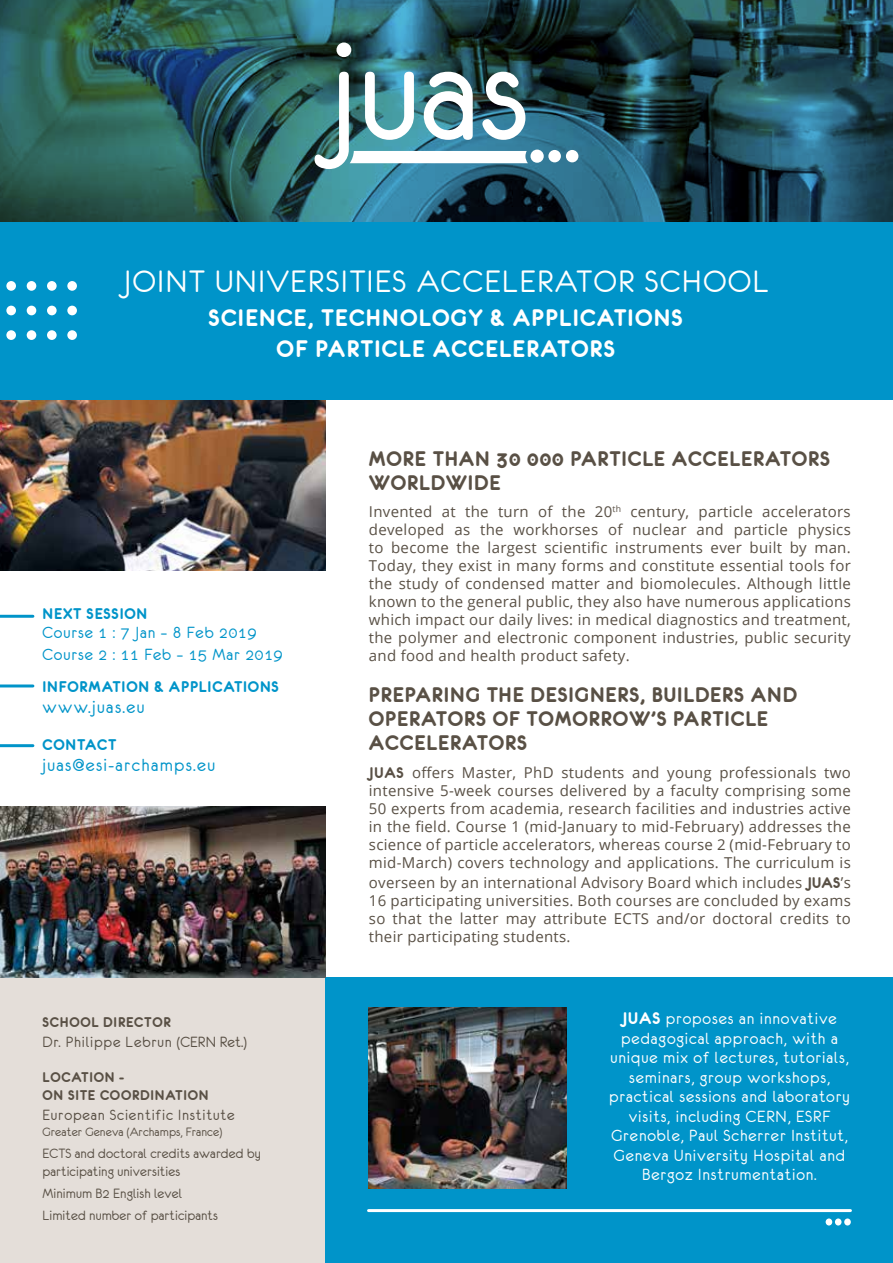
<style>
.page{position:relative;width:893px;height:1263px;background:#fff}
.page>*{position:absolute;margin:0;border:0;box-sizing:border-box;transform-origin:0 0}
.t1{font:34.5px "Eurofurenceregular";letter-spacing:.05em;color:#fff}
.t2{font:25.5px "Eurofurencebold";letter-spacing:.05em;color:#fff}
.t3{font:22.5px/24px "Eurofurencebold";letter-spacing:.04em;color:#595045}
.t4{font:19.5px "Eurofurenceregular";letter-spacing:.07em;color:#0094c9}
.t5{font:18px/19.5px "Eurofurenceregular";letter-spacing:.05em;color:#fff;text-align:center}
.t6{font:18px/21.6px "Eurofurenceregular";letter-spacing:.05em;color:#0094c9}
.t7{font:16.5px "Eurofurenceregular";letter-spacing:.05em;color:#595045}
.t8{font:16.5px "Eurofurencebold";letter-spacing:.05em;color:#0094c9}
.t9{font:15px/18px "Open Sans";letter-spacing:.02em;color:#595045;text-align:justify}
.t10{font:15px/18px "Eurofurenceregular";letter-spacing:.01em;color:#595045}
.t11{font:15px/18px "Eurofurencebold";letter-spacing:.05em;color:#595045}
.t12{font:13.5px "Eurofurenceregular";letter-spacing:.01em;color:#595045}
.s1{font-family:"Eurofurencebold";font-size:16.5px}
.s2{font-family:"Eurofurencebold"}
</style>
<div class="page">
<div style="left:0;top:977px;width:326px;height:286px;background:#e4ded9"></div>
<div style="left:326px;top:977px;width:567px;height:286px;background:#0094c9"></div>
<img style="left:0;top:399px;width:326px;height:171px">
<img style="left:0;top:806px;width:326px;height:171px">
<img style="left:369px;top:1007px;width:198px;height:181px">
<hr style="left:0;top:615px;width:33px;height:3px;background:#0094c9">
<hr style="left:0;top:744px;width:33px;height:3px;background:#0094c9">
<hr style="left:0;top:684px;width:33px;height:3px;background:#0094c9">
<svg style="left:0;top:0;width:893px;height:222px;background:#255359"></svg>
<div style="left:0;top:222px;width:893px;height:177px;background:#0094c9"></div>
<div style="left:6px;top:281px;width:10px;height:10px;background:#fff;border-radius:50%"></div>
<div style="left:27px;top:281px;width:9px;height:10px;background:#fff;border-radius:50%"></div>
<div style="left:47px;top:281px;width:10px;height:10px;background:#fff;border-radius:50%"></div>
<div style="left:67px;top:281px;width:10px;height:10px;background:#fff;border-radius:50%"></div>
<div style="left:6px;top:306px;width:10px;height:9px;background:#fff;border-radius:50%"></div>
<div style="left:27px;top:306px;width:9px;height:9px;background:#fff;border-radius:50%"></div>
<div style="left:47px;top:306px;width:10px;height:9px;background:#fff;border-radius:50%"></div>
<div style="left:67px;top:306px;width:10px;height:9px;background:#fff;border-radius:50%"></div>
<div style="left:6px;top:330px;width:10px;height:10px;background:#fff;border-radius:50%"></div>
<div style="left:27px;top:330px;width:9px;height:10px;background:#fff;border-radius:50%"></div>
<div style="left:47px;top:330px;width:10px;height:10px;background:#fff;border-radius:50%"></div>
<div style="left:67px;top:330px;width:10px;height:10px;background:#fff;border-radius:50%"></div>
<div style="left:530px;top:150px;width:14px;height:13px;background:#fff;border-radius:50%"></div>
<div style="left:548px;top:150px;width:13px;height:12px;background:#fff;border-radius:50%"></div>
<div style="left:566px;top:150px;width:12px;height:12px;background:#fff;border-radius:50%"></div>
<svg style="left:315px;top:43px;width:213px;height:126px"></svg>
<hr style="left:369px;top:1209px;width:481px;height:3px;background:#fff">
<div style="left:835px;top:1218px;width:6px;height:7px;background:#fff;border-radius:50%"></div>
<div style="left:844px;top:1218px;width:7px;height:7px;background:#fff;border-radius:50%"></div>
<div style="left:826px;top:1218px;width:6px;height:7px;background:#fff;border-radius:50%"></div>
<h1 class="t1" style="left:123px;top:263px;width:647px">JOINT UNIVERSITIES ACCELERATOR SCHOOL</h1>
<h2 class="t2" style="left:209px;top:305px;width:159px">SCIENCE, TECHNOLOG</h2>
<h2 class="t2" style="left:468px;top:305px;width:60px">Y &amp; APPL</h2>
<h2 class="t2" style="left:573px;top:305px;width:79px">ICATIONS</h2>
<h2 class="t2" style="left:277px;top:336px;width:174px">OF PARTICLE ACC</h2>
<h2 class="t2" style="left:485px;top:336px;width:129px">ELERATORS</h2>
<p class="t8" style="left:43px;top:605px;width:106px">NEXT SESSION</p>
<p class="t6" style="left:43px;top:622px;width:242px">Course 1 : 7 Jan – 8 Feb 2019<br>Course 2 : 11 Feb – 15 Mar 2019</p>
<p class="t8" style="left:43px;top:679px;width:238px">INFORMATION &amp; APPLICATIONS</p>
<h3 class="t4" style="left:43px;top:697px;width:104px">www.juas.eu</h3>
<p class="t8" style="left:43px;top:736px;width:75px">CON TACT</p>
<h3 class="t4" style="left:43px;top:755px;width:174px">juas@esi-archamps.eu</h3>
<p class="t11" style="left:43px;top:1013px;width:130px">SCHOOL DIRECTOR</p>
<p class="t7" style="left:43px;top:1033px;width:206px">Dr. Philippe Lebrun (CERN Ret.)</p>
<p class="t11" style="left:43px;top:1068px;width:168px">LOCATI ON -<br>ON SITE COORDI NATION</p>
<p class="t7" style="left:43px;top:1106px;width:194px">European Scientific Institute</p>
<p class="t12" style="left:43px;top:1125px;width:181px">Greater Geneva (Archamps, France)</p>
<p class="t10" style="left:43px;top:1144px;width:220px">ECTS and doctoral credits awarded by participating universities</p>
<p class="t10" style="left:43px;top:1182px;width:177px;line-height:22.2px">Minimum B2 English level<br>Limited number of participants</p>
<h3 class="t3" style="left:369px;top:447px;width:462px">MORE THAN 30 000 PARTICLE ACCELERATORS<br>WORLDWIDE</h3>
<p class="t9" style="left:369px;top:502px;width:483px">Invented at the turn of the 20<sup>th</sup> century, particle accelerators developed as the workhorses of nuclear and particle physics to become the largest scientific instruments ever built by man.<br>Today, they exist in many forms and constitute essential tools for the study of condensed matter and biomolecules. Although little known to the general public, they also have numerous applications which impact our daily lives: in medical diagnostics and treatment, the polymer and electronic component industries, public security and food and health product safety.</p>
<h3 class="t3" style="left:369px;top:682px;width:428px">PREPARI NG THE DESIGNERS, BUILDERS AND<br>OPERATORS OF TOMORROW’S PARTI CLE<br>ACCELERATORS</h3>
<p class="t9" style="left:369px;top:763px;width:483px"><span class="s1">JUAS</span> offers Master, PhD students and young professionals two intensive 5-week courses delivered by a faculty comprising some 50 experts from academia, research facilities and industries active in the field. Course 1 (mid-January to mid-February) addresses the science of particle accelerators, whereas course 2 (mid-February to mid-March) covers technology and applications. The curriculum is</p>
<p class="t9" style="left:369px;top:873px;width:483px">overseen by an international Advisory Board which includes <span class="s1">JUAS</span>’s 16 participating universities. Both courses are concluded by exams so that the latter may attribute ECTS and/or doctoral credits to their participating students.</p>
<p class="t5" style="left:609px;top:1009px;width:242px"><span class="s2">JUAS</span> proposes an innovative pedagogical approach, with a unique mix of lectures, tutorials, seminars, group workshops, practical sessions and laboratory visits, including CERN, ESRF<br>Grenoble, Paul Scherrer Institut,<br>Geneva University Hospital and<br>Bergoz Instrumentation.</p>
</div>
